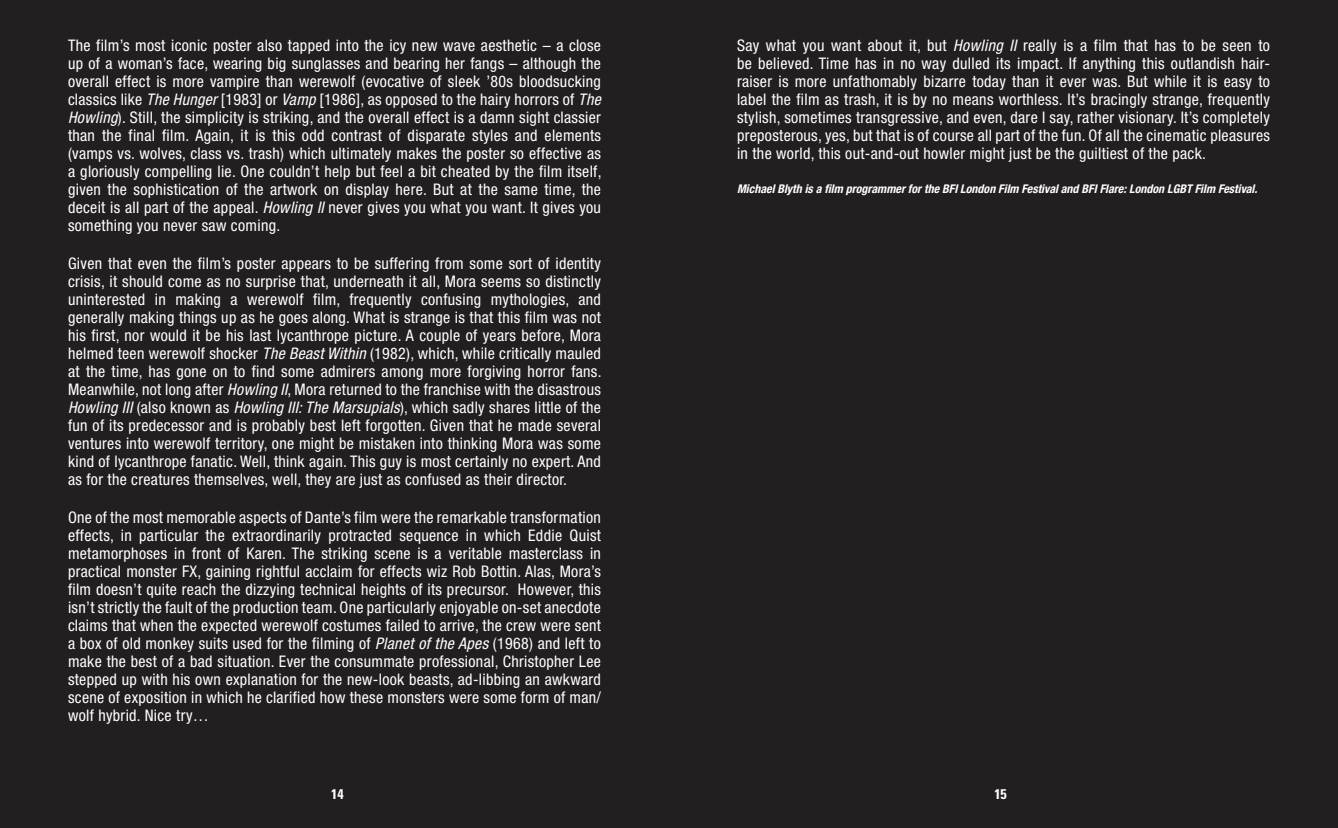
<style>
.page{position:relative;width:1338px;height:828px;background:#231f20}
.page>*{position:absolute;margin:0;border:0;box-sizing:border-box;transform-origin:0 0}
.t1{font:condensed 16px/18px "Helvetica Neue LT Std";letter-spacing:.02em;color:#fff;text-align:justify}
.t2{font:700 condensed 14px "Univers LT Std";color:#fff}
.t3{font:italic 700 condensed 12px "Helvetica Neue LT Std";color:#fff}
.s1{font-style:italic}
</style>
<div class="page">
<p class="t1" style="left:68px;top:36px;width:535px">The film’s most iconic poster also tapped into the icy new wave aesthetic – a close up of a woman’s face, wearing big sunglasses and bearing her fangs – although the overall effect is more vampire than werewolf (evocative of sleek ’80s bloodsucking classics like <span class="s1">The Hunger</span> [1983] or <span class="s1">Vamp</span> [1986], as opposed to the hairy horrors of <span class="s1">The Howling</span>). Still, the simplicity is striking, and the overall effect is a damn sight classier than the final film. Again, it is this odd contrast of disparate styles and elements (vamps vs. wolves, class vs. trash) which ultimately makes the poster so effective as a gloriously compelling lie. One couldn’t help but feel a bit cheated by the film itself, given the sophistication of the artwork on display here. But at the same time, the deceit is all part of the appeal. <span class="s1">Howling II</span> never gives you what you want. It gives you something you never saw coming.</p>
<p class="t1" style="left:68px;top:254px;width:535px">Given that even the film’s poster appears to be suffering from some sort of identity crisis, it should come as no surprise that, underneath it all, Mora seems so distinctly uninterested in making a werewolf film, frequently confusing mythologies, and generally making things up as he goes along. What is strange is that this film was not his first, nor would it be his last lycanthrope picture. A couple of years before, Mora helmed teen werewolf shocker <span class="s1">The Beast Within</span> (1982), which, while critically mauled at the time, has gone on to find some admirers among more forgiving horror fans.<br>Meanwhile, not long after <span class="s1">Howling II</span>, Mora returned to the franchise with the disastrous <span class="s1">Howling III</span> (also known as <span class="s1">Howling III: The Marsupials</span>), which sadly shares little of the fun of its predecessor and is probably best left forgotten. Given that he made several ventures into werewolf territory, one might be mistaken into thinking Mora was some kind of lycanthrope fanatic. Well, think again. This guy is most certainly no expert. And as for the creatures themselves, well, they are just as confused as their director.</p>
<p class="t1" style="left:68px;top:508px;width:534px">One of the most memorable aspects of Dante’s film were the remarkable transformation effects, in particular the extraordinarily protracted sequence in which Eddie Quist metamorphoses in front of Karen. The striking scene is a veritable masterclass in practical monster FX, gaining rightful acclaim for effects wiz Rob Bottin. Alas, Mora’s film doesn’t quite reach the dizzying technical heights of its precursor. However, this isn’t strictly the fault of the production team. One particularly enjoyable on-set anecdote claims that when the expected werewolf costumes failed to arrive, the crew were sent a box of old monkey suits used for the filming of <span class="s1">Planet of the Apes</span> (1968) and left to make the best of a bad situation. Ever the consummate professional, Christopher Lee stepped up with his own explanation for the new-look beasts, ad-libbing an awkward scene of exposition in which he clarified how these monsters were some form of man/ wolf hybrid. Nice try…</p>
<p class="t1" style="left:737px;top:36px;width:535px">Say what you want about it, but <span class="s1">Howling II</span> really is a film that has to be seen to be believed. Time has in no way dulled its impact. If anything this outlandish hair&shy;raiser is more unfathomably bizarre today than it ever was. But while it is easy to label the film as trash, it is by no means worthless. It’s bracingly strange, frequently stylish, sometimes transgressive, and even, dare I say, rather visionary. It’s completely preposterous, yes, but that is of course all part of the fun. Of all the cinematic pleasures in the world, this out-and-out howler might just be the guiltiest of the pack.</p>
<p class="t3" style="left:737px;top:182px;width:522px">Michael Blyth is a film programmer for the BFI London Film Festival and BFI Flare: London LGBT Film Festival.</p>
<p class="t2" style="left:331px;top:785px;width:14px">14</p>
<p class="t2" style="left:994px;top:785px;width:14px">15</p>
</div>
